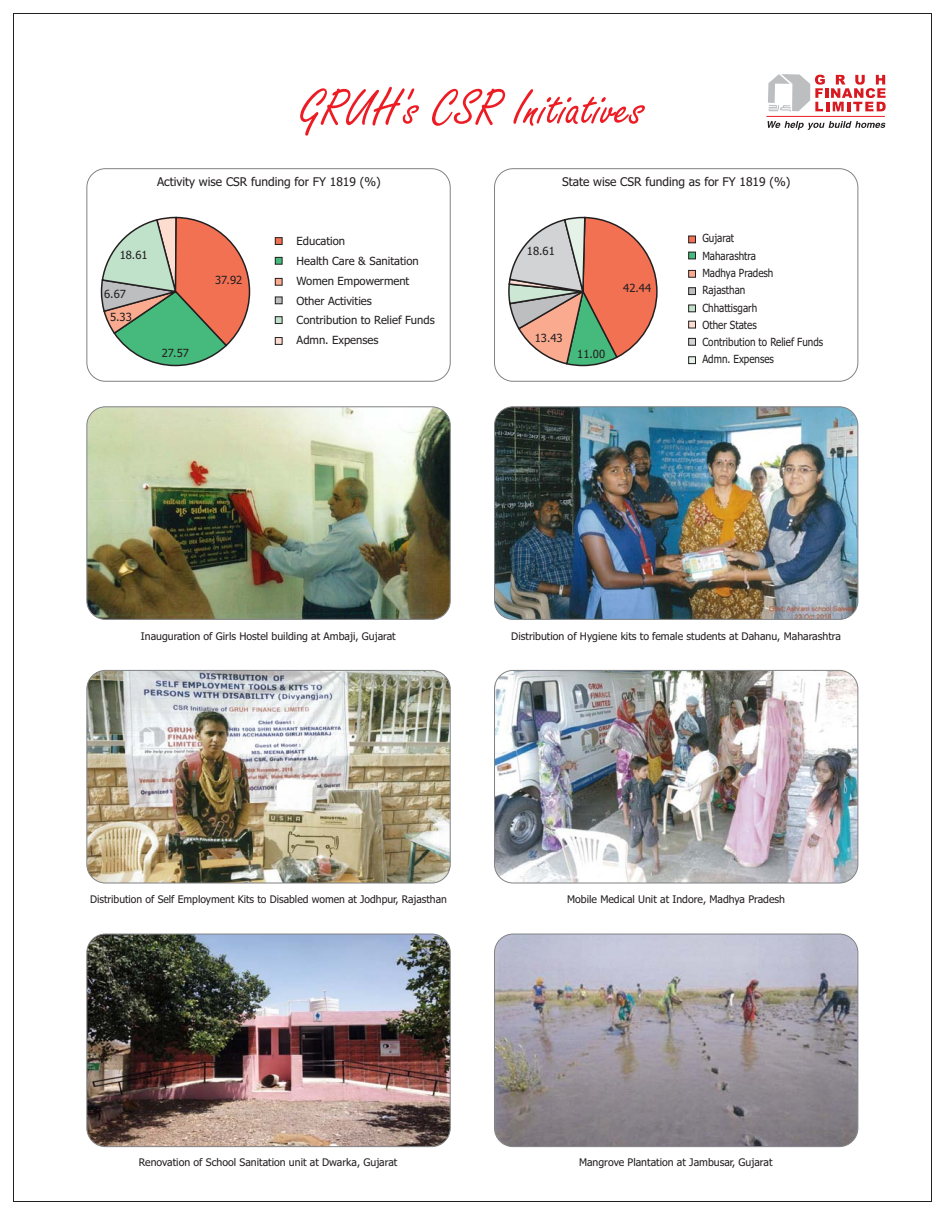
<style>
.page{position:relative;width:945px;height:1215px;background:#fff}
.page>*{position:absolute;margin:0;border:0;box-sizing:border-box;transform-origin:0 0}
.t1{font:54px "Freestyle Script";color:#ed1c24}
.t2{font:12px "Tahoma";color:#231f20}
.t3{font:11.25px/19.8px "Tahoma";color:#231f20}
.t4{font:11.25px/17.2px "Tahoma";color:#231f20;scale:.87 1}
.t5{font:10.5px "Tahoma";color:#231f20}
</style>
<div class="page">
<div style="left:86px;top:168px;width:365px;height:214px;border:1px solid #808285;border-radius:19px"></div>
<div style="left:494px;top:168px;width:364px;height:214px;border:1px solid #808285;border-radius:19px"></div>
<hr style="left:767px;top:116px;width:118px;height:1px;background:#ed1c24">
<svg style="left:768px;top:74px;width:118px;height:37px"></svg>
<svg style="left:768px;top:121px;width:118px;height:9px"></svg>
<div style="left:689px;top:236px;width:7px;height:7px;background:#f37153"></div>
<div style="left:688px;top:236px;width:8px;height:7px;border:1px solid #231f20"></div>
<div style="left:689px;top:252px;width:7px;height:7px;background:#46ba7c"></div>
<div style="left:688px;top:252px;width:8px;height:7px;border:1px solid #231f20"></div>
<div style="left:689px;top:270px;width:7px;height:7px;background:#f9aa8f"></div>
<div style="left:688px;top:270px;width:8px;height:8px;border:1px solid #231f20"></div>
<div style="left:689px;top:288px;width:7px;height:7px;background:#bcbec0"></div>
<div style="left:688px;top:287px;width:8px;height:8px;border:1px solid #231f20"></div>
<div style="left:689px;top:305px;width:7px;height:7px;background:#c0e2ca"></div>
<div style="left:688px;top:305px;width:8px;height:7px;border:1px solid #231f20"></div>
<div style="left:689px;top:321px;width:7px;height:7px;background:#fdddcf"></div>
<div style="left:688px;top:321px;width:8px;height:7px;border:1px solid #231f20"></div>
<div style="left:689px;top:338px;width:7px;height:7px;background:#d1d3d4"></div>
<div style="left:688px;top:338px;width:8px;height:8px;border:1px solid #231f20"></div>
<div style="left:689px;top:357px;width:7px;height:7px;background:#e4f2e8"></div>
<div style="left:688px;top:356px;width:8px;height:8px;border:1px solid #231f20"></div>
<div style="left:275px;top:238px;width:7px;height:6px;background:#f37153"></div>
<div style="left:275px;top:237px;width:8px;height:8px;border:1px solid #231f20"></div>
<div style="left:275px;top:257px;width:7px;height:7px;background:#46ba7c"></div>
<div style="left:275px;top:257px;width:8px;height:8px;border:1px solid #231f20"></div>
<div style="left:275px;top:278px;width:7px;height:7px;background:#f9aa8f"></div>
<div style="left:275px;top:278px;width:8px;height:8px;border:1px solid #231f20"></div>
<div style="left:275px;top:297px;width:7px;height:7px;background:#bcbec0"></div>
<div style="left:275px;top:297px;width:8px;height:7px;border:1px solid #231f20"></div>
<div style="left:275px;top:317px;width:7px;height:7px;background:#c0e2ca"></div>
<div style="left:275px;top:316px;width:8px;height:8px;border:1px solid #231f20"></div>
<div style="left:275px;top:338px;width:7px;height:6px;background:#fdddcf"></div>
<div style="left:275px;top:337px;width:8px;height:8px;border:1px solid #231f20"></div>
<img style="left:88px;top:408px;width:361px;height:210px">
<div style="left:86px;top:406px;width:365px;height:214px;border:1px solid #808285;border-radius:19px"></div>
<img style="left:88px;top:934px;width:361px;height:213px">
<div style="left:86px;top:934px;width:365px;height:213px;border:1px solid #808285;border-radius:19px"></div>
<img style="left:496px;top:408px;width:362px;height:210px">
<div style="left:494px;top:406px;width:364px;height:214px;border:1px solid #808285;border-radius:19px"></div>
<img style="left:495px;top:934px;width:363px;height:213px">
<div style="left:494px;top:934px;width:364px;height:213px;border:1px solid #808285;border-radius:19px"></div>
<img style="left:495px;top:670px;width:363px;height:213px">
<div style="left:494px;top:670px;width:364px;height:213px;border:1px solid #808285;border-radius:19px"></div>
<img style="left:88px;top:670px;width:361px;height:213px">
<div style="left:86px;top:670px;width:365px;height:213px;border:1px solid #808285;border-radius:19px"></div>
<svg style="left:508px;top:216px;width:150px;height:151px"></svg>
<svg style="left:100px;top:216px;width:151px;height:151px"></svg>
<h1 class="t1" style="left:300px;top:88px;width:346px">GRUH's CSR Initiatives</h1>
<p class="t2" style="left:157px;top:176px;width:225px">Activity wise CSR funding for FY 1819 (%)</p>
<p class="t2" style="left:562px;top:176px;width:230px">State wise CSR funding as for FY 1819 (%)</p>
<p class="t3" style="left:120px;top:246px;width:29px">18.61</p>
<p class="t3" style="left:104px;top:283px;width:29px;line-height:23.2px;text-align:center">6.67<br>5.33</p>
<p class="t3" style="left:162px;top:344px;width:29px">27.57</p>
<p class="t3" style="left:215px;top:271px;width:29px">37.92</p>
<p class="t3" style="left:297px;top:232px;width:50px">Education</p>
<p class="t3" style="left:297px;top:272px;width:140px">Women Empowerment<br>Other Activities<br>Contribution to Relief Funds<br>Admn. Expenses</p>
<p class="t3" style="left:297px;top:252px;width:124px">Health Care &amp; Sanitation</p>
<p class="t3" style="left:527px;top:242px;width:29px">18.61</p>
<p class="t3" style="left:535px;top:329px;width:29px">13.43</p>
<p class="t3" style="left:577px;top:345px;width:29px">11.00</p>
<p class="t3" style="left:623px;top:279px;width:29px">42.44</p>
<p class="t4" style="left:702px;top:231px;width:140px">Gujarat<br>Maharashtra<br>Madhya Pradesh<br>Rajasthan<br>Chhattisgarh<br>Other States<br>Contribution to Relief Funds<br>Admn. Expenses</p>
<p class="t5" style="left:141px;top:632px;width:256px">Inauguration of Girls Hostel building at Ambaji, Gujarat</p>
<p class="t5" style="left:511px;top:632px;width:331px">Distribution of Hygiene kits to female students at Dahanu, Maharashtra</p>
<p class="t5" style="left:90px;top:895px;width:358px">Distribution of Self Employment Kits to Disabled women at Jodhpur, Rajasthan</p>
<p class="t5" style="left:567px;top:895px;width:220px">Mobile Medical Unit at Indore, Madhya Pradesh</p>
<p class="t5" style="left:139px;top:1158px;width:260px">Renovation of School Sanitation unit at Dwarka, Gujarat</p>
<p class="t5" style="left:579px;top:1158px;width:195px">Mangrove Plantation at Jambusar, Gujarat</p>
</div>
